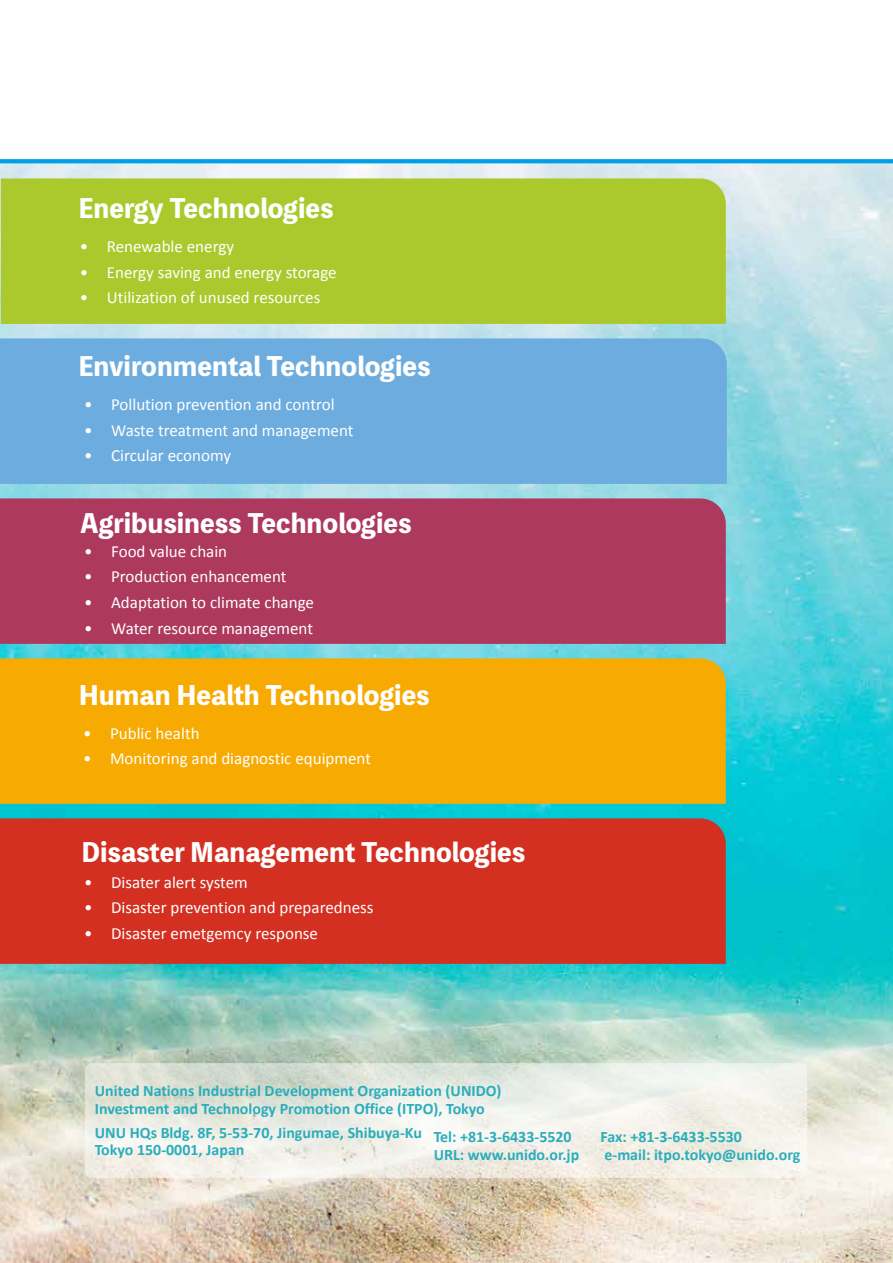
<style>
.page{position:relative;width:893px;height:1263px;background:#fff}
.page>*{position:absolute;margin:0;border:0;box-sizing:border-box;transform-origin:0 0}
.t1{font:25.5px "Toppan Bunkyu Midashi Go Std EB";color:#fff}
.t2{font:16.95px "Calibri";color:#fff}
.t3{font:700 15.9px/18px "Calibri";color:#2aaebb}
</style>
<div class="page">
<img style="left:0;top:164px;width:893px;height:1099px">
<svg style="left:0;top:159px;width:893px;height:4px;background:#07a2e9"></svg>
<svg style="left:85px;top:1063px;width:722px;height:115px;fill:#f0efe7"></svg>
<div style="left:0;top:658px;width:726px;height:146px;background:#f6aa02"></div>
<div style="left:0;top:498px;width:726px;height:146px;background:#ad395e"></div>
<div style="left:0;top:338px;width:727px;height:146px;background:#6dacde"></div>
<div style="left:1px;top:178px;width:725px;height:146px;background:#abc92c"></div>
<div style="left:0;top:818px;width:726px;height:146px;background:#d33022"></div>
<h1 class="t1" style="left:79px;top:189px;width:256px">Energy Technologies</h1>
<p class="t2" style="left:80px;top:235px;width:156px">• Renewable energy</p>
<p class="t2" style="left:80px;top:260px;width:258px">• Energy saving and energy storage</p>
<p class="t2" style="left:80px;top:286px;width:242px">• Utilization of unused resources</p>
<h1 class="t1" style="left:79px;top:347px;width:353px">Environmental Technologies</h1>
<p class="t2" style="left:84px;top:393px;width:252px">• Pollution prevention and control</p>
<p class="t2" style="left:84px;top:418px;width:271px">• Waste treatment and management</p>
<p class="t2" style="left:84px;top:444px;width:148px">• Circular economy</p>
<h1 class="t1" style="left:80px;top:503px;width:333px">Agribusiness Technologies</h1>
<p class="t2" style="left:84px;top:540px;width:145px">• Food value chain</p>
<p class="t2" style="left:84px;top:565px;width:204px">• Production enhancement</p>
<p class="t2" style="left:84px;top:591px;width:231px">• Adaptation to climate change</p>
<p class="t2" style="left:84px;top:616px;width:230px">• Water resource management</p>
<h1 class="t1" style="left:79px;top:675px;width:352px">Human Health Technologies</h1>
<p class="t2" style="left:83px;top:721px;width:118px">• Public health</p>
<p class="t2" style="left:83px;top:747px;width:289px">• Monitoring and diagnostic equipment</p>
<h1 class="t1" style="left:81px;top:833px;width:445px">Disaster Management Technologies</h1>
<p class="t2" style="left:84px;top:870px;width:165px">• Disater alert system</p>
<p class="t2" style="left:84px;top:896px;width:291px">• Disaster prevention and preparedness</p>
<p class="t2" style="left:84px;top:921px;width:235px">• Disaster emetgemcy response</p>
<p class="t3" style="left:95px;top:1081px;width:408px">United Nations Industrial Development Organization (UNIDO)<br>Investment and Technology Promotion Office (ITPO), Tokyo</p>
<p class="t3" style="left:95px;top:1124px;width:329px;line-height:17px">UNU HQs Bldg. 8F, 5-53-70, Jingumae, Shibuya-Ku<br>Tokyo 150-0001, Japan</p>
<p class="t3" style="left:434px;top:1127px;width:139px">Tel: +81-3-6433-5520</p>
<p class="t3" style="left:600px;top:1127px;width:143px">Fax: +81-3-6433-5530</p>
<p class="t3" style="left:434px;top:1145px;width:147px">URL: www.unido.or.jp</p>
<p class="t3" style="left:604px;top:1145px;width:197px">e-mail: itpo.tokyo@unido.org</p>
</div>
